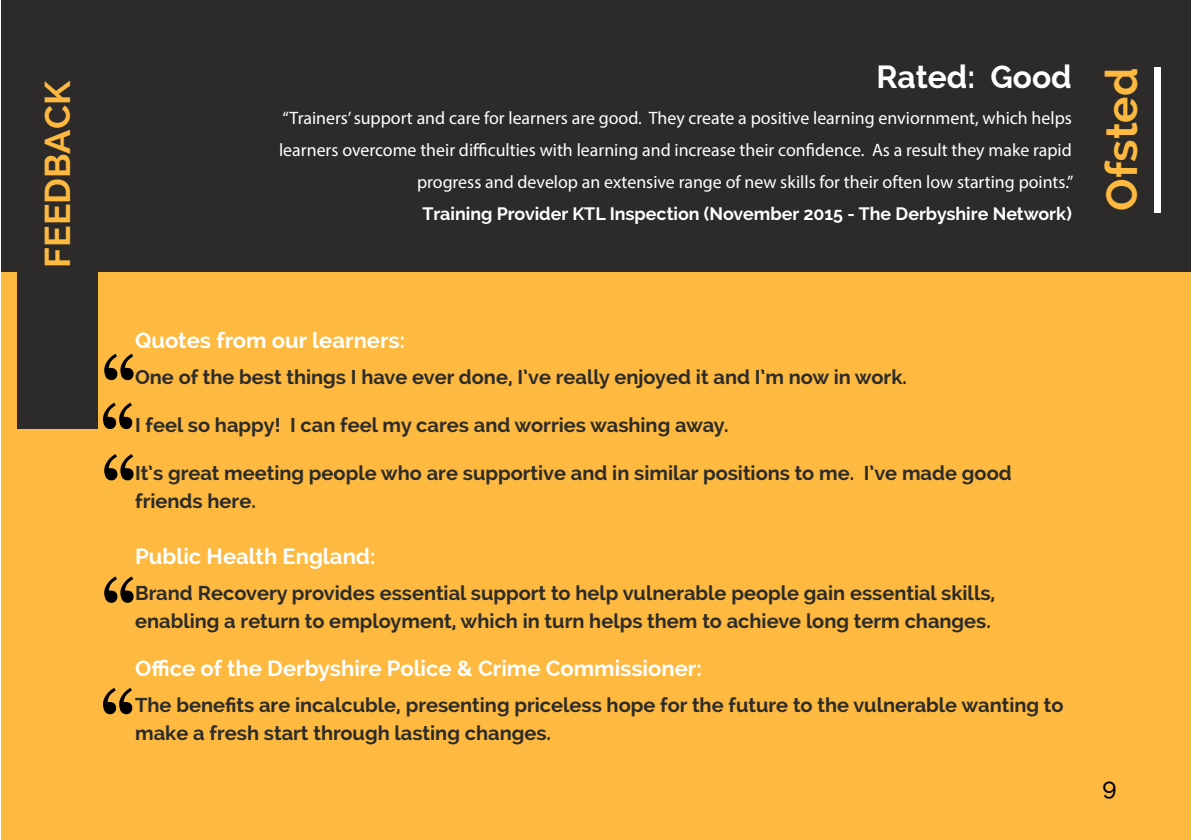
<style>
.page{position:relative;width:1191px;height:840px;background:#fff}
.page>*{position:absolute;margin:0;border:0;box-sizing:border-box;transform-origin:0 0}
.t1{font:700 44px "Raleway";color:#fdb940}
.t2{font:700 36px "Raleway";color:#fdb940}
.t3{font:700 32px "Raleway";color:#fff}
.t4{font:500 24px "Raleway";color:#000}
.t5{font:700 22px "Raleway";color:#fff}
.t6{font:700 20px/28px "Raleway";color:#2c2b2a}
.t7{font:18px/32px "Myriad Pro";color:#fff;text-align:right}
.t8{font:700 18px "Raleway";color:#fff}
</style>
<div class="page">
<div style="left:1px;top:270px;width:1190px;height:569px;background:#fdb940"></div>
<div style="left:1px;top:0;width:1190px;height:272px;background:#2c2b2a"></div>
<div style="left:1154px;top:67px;width:7px;height:146px;background:#fff"></div>
<svg style="left:104px;top:353px;width:30px;height:27px"></svg>
<svg style="left:104px;top:454px;width:30px;height:26px"></svg>
<svg style="left:103px;top:402px;width:29px;height:27px"></svg>
<svg style="left:104px;top:576px;width:30px;height:26px"></svg>
<svg style="left:103px;top:688px;width:29px;height:25px"></svg>
<div style="left:17px;top:6px;width:81px;height:427px;background:#2c2b2a"></div>
<div style="left:17px;top:429px;width:81px;height:13px;background:#fdb940"></div>
<h2 class="t2" style="left:37px;top:267px;width:188px;rotate:-90deg">FEEDBACK</h2>
<h3 class="t3" style="left:876px;top:59px;width:197px">Rated: Good</h3>
<p class="t7" style="left:279px;top:102px;width:796px">“Trainers’ support and care for learners are good. They create a positive learning enviornment, which helps learners overcome their difficulties with learning and increase their confidence. As a result they make rapid progress and develop an extensive range of new skills for their often low starting points.”</p>
<p class="t8" style="left:422px;top:204px;width:651px">Training Provider KTL Inspection (November 2015 - The Derbyshire Network)</p>
<h1 class="t1" style="left:1096px;top:211px;width:145px;rotate:-90deg">Ofsted</h1>
<p class="t5" style="left:135px;top:327px;width:271px">Quotes from our learners:</p>
<p class="t6" style="left:135px;top:363px;width:773px">One of the best things I have ever done, I’ve really enjoyed it and I’m now in work.</p>
<p class="t6" style="left:135px;top:411px;width:595px">I feel so happy! I can feel my cares and worries washing away.</p>
<p class="t6" style="left:135px;top:459px;width:878px">It’s great meeting people who are supportive and in similar positions to me. I’ve made good friends here.</p>
<p class="t5" style="left:135px;top:543px;width:242px">Public Health England:</p>
<p class="t6" style="left:135px;top:579px;width:861px">Brand Recovery provides essential support to help vulnerable people gain essential skills, enabling a return to employment, which in turn helps them to achieve long term changes.</p>
<p class="t5" style="left:135px;top:655px;width:568px">Office of the Derbyshire Police &amp; Crime Commissioner:</p>
<p class="t6" style="left:135px;top:691px;width:929px">The benefits are incalcuble, presenting priceless hope for the future to the vulnerable wanting to make a fresh start through lasting changes.</p>
<p class="t4" style="left:1102px;top:771px;width:16px">9</p>
</div>
